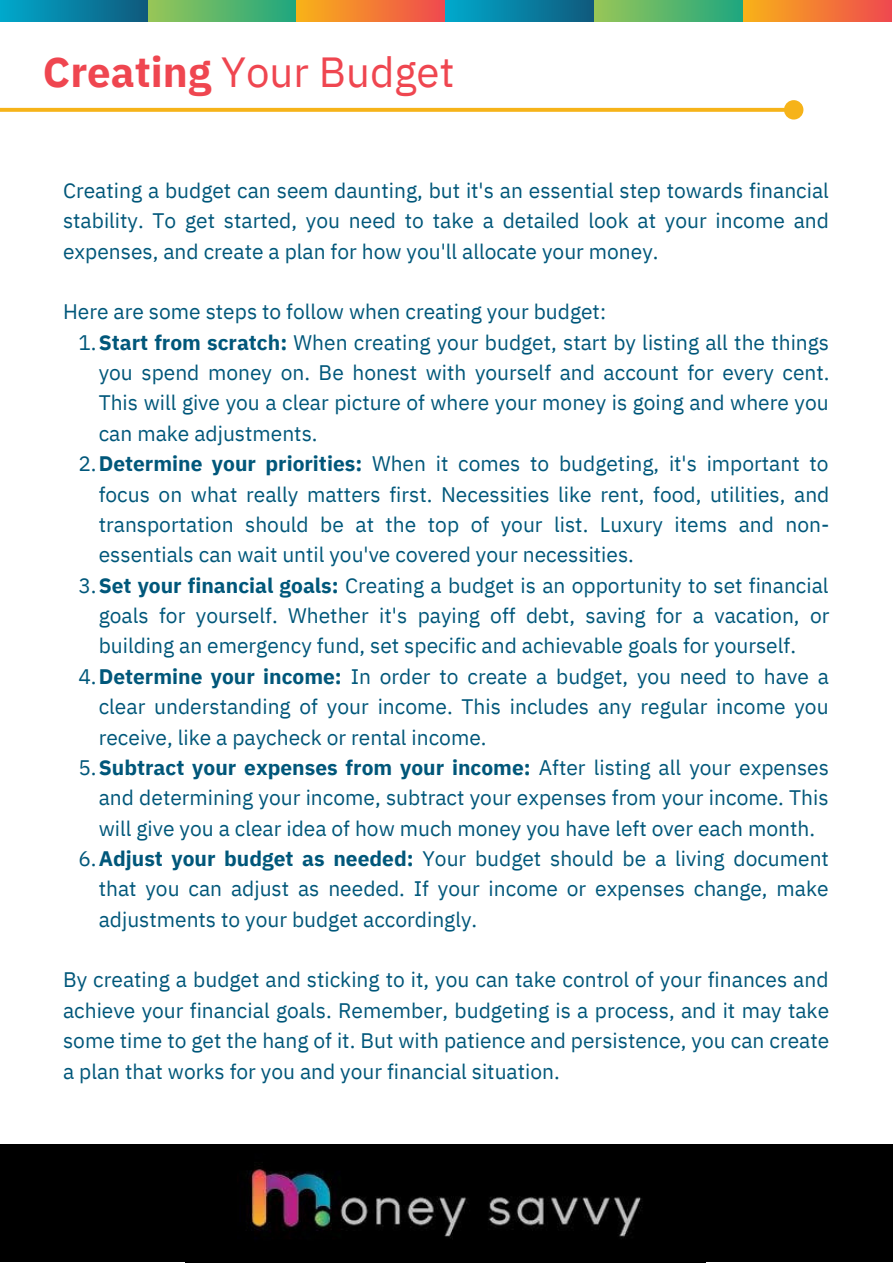
<style>
.page{position:relative;width:893px;height:1264px;background:#fff}
.page>*{position:absolute;margin:0;border:0;box-sizing:border-box;transform-origin:0 0}
.t1{font:42px "IBM Plex Sans";color:#ef4650}
.t2{font:21px/30.3px "IBM Plex Sans";color:#00577a;text-align:justify}
.t3{font:700 21px "IBM Plex Sans";color:#00577a}
.s1{font-weight:700}
.s2{font-weight:400}
</style>
<div class="page">
<div style="left:0;top:1144px;width:892px;height:118px;background:#000"></div>
<img style="left:249px;top:1169px;width:393px;height:70px">
<div style="left:0;top:0;width:148px;height:21px;background:linear-gradient(to right,#00a9cc,#105a7d)"></div>
<div style="left:148px;top:0;width:149px;height:21px;background:linear-gradient(to right,#98c657,#1ea680)"></div>
<div style="left:297px;top:0;width:148px;height:21px;background:linear-gradient(to right,#f8b218,#ef494f)"></div>
<div style="left:445px;top:0;width:149px;height:21px;background:linear-gradient(to right,#00aacd,#10597c)"></div>
<div style="left:594px;top:0;width:149px;height:21px;background:linear-gradient(to right,#99c657,#1ea67f)"></div>
<div style="left:743px;top:0;width:148px;height:21px;background:linear-gradient(to right,#f8b218,#ef494f)"></div>
<svg style="left:784px;top:100px;width:19px;height:19px"></svg>
<h1 class="t1" style="left:43px;top:44px;width:413px"><span class="s1">Creating</span> Your Budget</h1>
<p class="t2" style="left:63px;top:175px;width:767px">Creating a budget can seem daunting, but it's an essential step towards financial stability. To get started, you need to take a detailed look at your income and expenses, and create a plan for how you'll allocate your money.</p>
<p class="t2" style="left:63px;top:296px;width:544px">Here are some steps to follow when creating your budget:</p>
<p class="t2" style="left:78px;top:327px;width:752px">1.<span class="s1">Start from scratch:</span> When creating your budget, start by listing all the things</p>
<p class="t2" style="left:99px;top:357px;width:732px">you spend money on. Be honest with yourself and account for every cent.</p>
<p class="t2" style="left:99px;top:387px;width:731px">This will give you a clear picture of where your money is going and where you</p>
<p class="t2" style="left:99px;top:418px;width:220px">can make adjustments.</p>
<p class="t2" style="left:78px;top:448px;width:751px">2.<span class="s1">Determine your priorities:</span> When it comes to budgeting, it's important to</p>
<p class="t2" style="left:99px;top:478px;width:732px">focus on what really matters first. Necessities like rent, food, utilities, and</p>
<p class="t2" style="left:99px;top:509px;width:732px">transportation should be at the top of your list. Luxury items and non-</p>
<p class="t2" style="left:99px;top:539px;width:536px">essentials can wait until you've covered your necessities.</p>
<p class="t2" style="left:78px;top:569px;width:751px">3.<span class="s1">Set your financial goals:</span> Creating a budget is an opportunity to set financial</p>
<p class="t2" style="left:99px;top:600px;width:732px">goals for yourself. Whether it's paying off debt, saving for a vacation, or</p>
<p class="t2" style="left:99px;top:630px;width:698px">building an emergency fund, set specific and achievable goals for yourself.</p>
<p class="t2" style="left:78px;top:660px;width:752px">4.<span class="s1">Determine your income:</span> In order to create a budget, you need to have a</p>
<p class="t2" style="left:99px;top:691px;width:731px">clear understanding of your income. This includes any regular income you</p>
<p class="t2" style="left:99px;top:721px;width:389px">receive, like a paycheck or rental income.</p>
<p class="t3" style="left:78px;top:753px;width:752px"><span class="s2">5.</span>Subtract your expenses from your income: <span class="s2">After listing all your expenses</span></p>
<p class="t2" style="left:99px;top:782px;width:731px">and determining your income, subtract your expenses from your income. This</p>
<p class="t2" style="left:99px;top:812px;width:717px">will give you a clear idea of how much money you have left over each month.</p>
<p class="t2" style="left:78px;top:843px;width:752px">6.<span class="s1">Adjust your budget as needed:</span> Your budget should be a living document</p>
<p class="t2" style="left:99px;top:873px;width:731px">that you can adjust as needed. If your income or expenses change, make</p>
<p class="t2" style="left:99px;top:903px;width:380px">adjustments to your budget accordingly.</p>
<p class="t2" style="left:63px;top:964px;width:767px">By creating a budget and sticking to it, you can take control of your finances and achieve your financial goals. Remember, budgeting is a process, and it may take some time to get the hang of it. But with patience and persistence, you can create a plan that works for you and your financial situation.</p>
</div>
